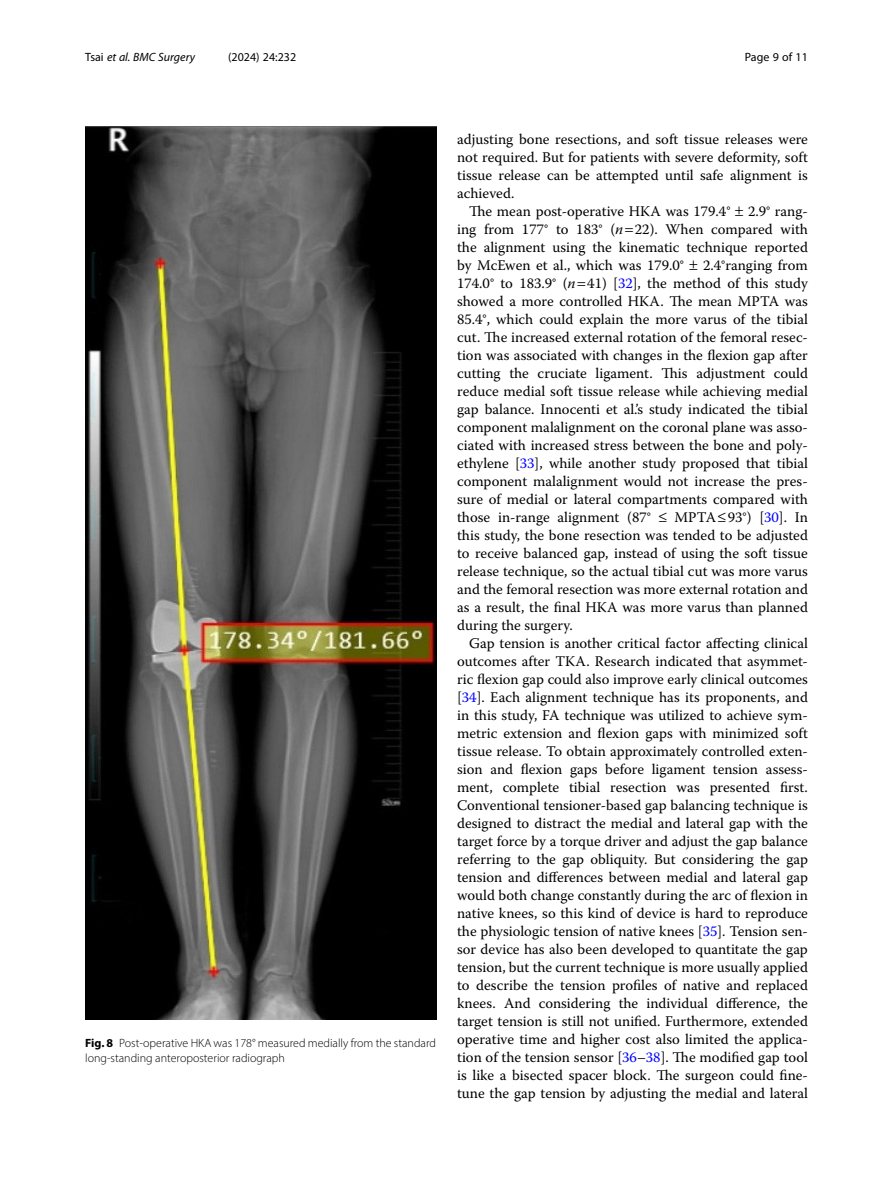
<style>
.page{position:relative;width:893px;height:1191px;background:#fff}
.page>*{position:absolute;margin:0;border:0;box-sizing:border-box;transform-origin:0 0}
.Body_Text_Indent{font:14.7px/18px "Warnock Pro";color:#000;text-align:justify}
.Figure_Caption{font:300 12px/15px "Myriad Pro";color:#000}
.t1{font:12px "Myriad Pro";color:#000}
.t2{font:italic 12px "Myriad Pro";color:#000}
.s1{font-style:normal}
.s2{font-weight:700}
.s3{font-style:italic}
.s4{color:#00f}
</style>
<div class="page">
<img style="left:85px;top:126px;width:351px;height:894px">
<p class="t2" style="left:85px;top:50px;width:111px"><span class="s1">Tsai</span> et al. BMC Surgery</p>
<p class="t1" style="left:228px;top:50px;width:70px">(2024) 24:232</p>
<p class="t1" style="left:745px;top:50px;width:65px">Page 9 of 11</p>
<p class="Figure_Caption" style="left:85px;top:1035px;width:352px"><span class="s2">Fig. 8</span> Post-operative HKA was 178° measured medially from the standard long-standing anteroposterior radiograph</p>
<p class="Body_Text_Indent" style="left:457px;top:130px;width:352px">adjusting bone resections, and soft tissue releases were not required. But for patients with severe deformity, soft tissue release can be attempted until safe alignment is achieved.</p>
<p class="Body_Text_Indent" style="left:457px;top:202px;width:352px;text-indent:12px">The mean post-operative HKA was 179.4° 2.9° rang&shy;ing from 177° to 183° (<span class="s3">n</span> 22). When compared with the alignment using the kinematic technique reported by McEwen et al., which was 179.0°</p>
<p class="Body_Text_Indent" style="left:457px;top:256px;width:352px;text-indent:246px">2.4°ranging from 174.0° to 183.9° (<span class="s3">n</span> 41) [<span class="s4">32</span>], the method of this study showed a more controlled HKA. The mean MPTA was 85.4°, which could explain the more varus of the tibial cut. The increased external rotation of the femoral resec&shy;tion was associated with changes in the flexion gap after cutting the cruciate ligament. This adjustment could reduce medial soft tissue release while achieving medial gap balance. Innocenti et al.’s study indicated the tibial component malalignment on the coronal plane was asso&shy;ciated with increased stress between the bone and poly&shy;ethylene [<span class="s4">33</span>], while another study proposed that tibial component malalignment would not increase the pres&shy;sure of medial or lateral compartments compared with those in-range alignment (87° ≤ MPTA≤93°) [<span class="s4">30</span>]. In this study, the bone resection was tended to be adjusted to receive balanced gap, instead of using the soft tissue release technique, so the actual tibial cut was more varus and the femoral resection was more external rotation and as a result, the final HKA was more varus than planned during the surgery.</p>
<p class="Body_Text_Indent" style="left:457px;top:634px;width:352px;text-indent:12px">Gap tension is another critical factor affecting clinical outcomes after TKA. Research indicated that asymmet&shy;ric flexion gap could also improve early clinical outcomes [<span class="s4">34</span>]. Each alignment technique has its proponents, and in this study, FA technique was utilized to achieve sym&shy;metric extension and flexion gaps with minimized soft tissue release. To obtain approximately controlled exten&shy;sion and flexion gaps before ligament tension assess&shy;ment, complete tibial resection was presented first.<br>Conventional tensioner-based gap balancing technique is designed to distract the medial and lateral gap with the target force by a torque driver and adjust the gap balance referring to the gap obliquity. But considering the gap tension and differences between medial and lateral gap would both change constantly during the arc of flexion in native knees, so this kind of device is hard to reproduce the physiologic tension of native knees [<span class="s4">35</span>]. Tension sen&shy;sor device has also been developed to quantitate the gap tension, but the current technique is more usually applied to describe the tension profiles of native and replaced knees. And considering the individual difference, the target tension is still not unified. Furthermore, extended operative time and higher cost also limited the applica&shy;tion of the tension sensor [<span class="s4">36</span>–<span class="s4">38</span>]. The modified gap tool is like a bisected spacer block. The surgeon could fine&shy;tune the gap tension by adjusting the medial and lateral</p>
</div>
